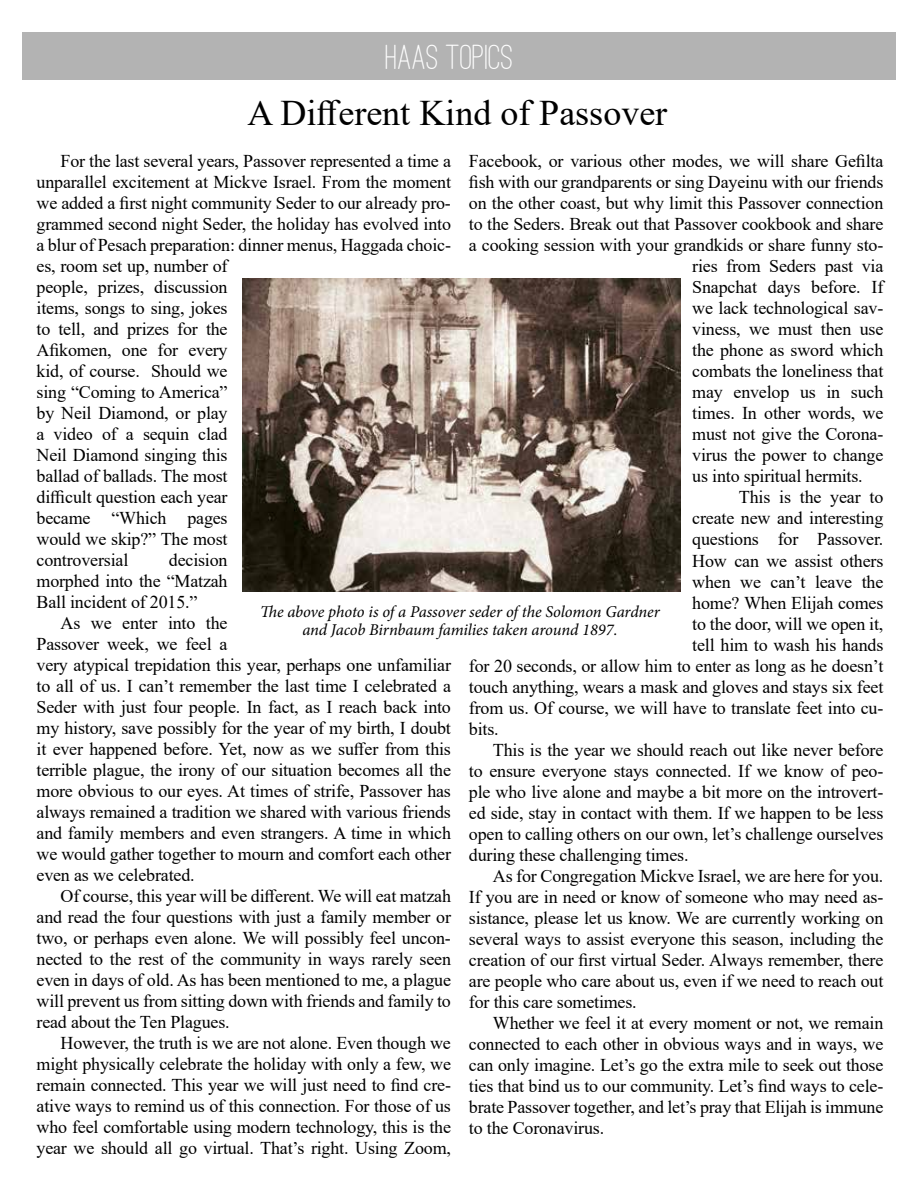
<style>
.page{position:relative;width:918px;height:1188px;background:#fff}
.page>*{position:absolute;margin:0;border:0;box-sizing:border-box;transform-origin:0 0}
.t1{font:36px "Times New Roman";color:#000}
.t2{font:500 36px "Ostrich Sans Rounded";color:#fff}
.t3{font:18px/21px "Times New Roman";letter-spacing:-.01em;color:#000;text-align:justify}
.t4{font:italic 16.5px/18px "Minion Pro";letter-spacing:-.01em;color:#000;text-align:center}
</style>
<div class="page">
<div style="left:22px;top:33px;width:874px;height:47px;background:#b3b3b3"></div>
<img style="left:243px;top:279px;width:437px;height:313px">
<h1 class="t2" style="left:386px;top:35px;width:130px">HAAS TOPICS</h1>
<h1 class="t1" style="left:248px;top:87px;width:421px">A Different Kind of Passover</h1>
<p class="t3" style="left:37px;top:150px;width:416px;text-align:left;text-indent:24px">For the last several years, Passover represented a time a unparallel excitement at Mickve Israel. From the moment we added a first night community Seder to our already pro&shy;grammed second night Seder, the holiday has evolved into a blur of Pesach preparation: dinner menus, Haggada choic&shy;es, room set up, number of<br>people, prizes, discussion<br>items, songs to sing, jokes<br>to tell, and prizes for the<br>Afikomen, one for every<br>kid, of course. Should we<br>sing “Coming to America”<br>by Neil Diamond, or play<br>a video of a sequin clad<br>Neil Diamond singing this<br>ballad of ballads. The most<br>difficult question each year<br>became “Which pages<br>would we skip?” The most<br>controversial</p>
<p class="t3" style="left:469px;top:150px;width:416px">Facebook, or various other modes, we will share Gefilta</p>
<p class="t3" style="left:469px;top:171px;width:416px">fish with our grandparents or sing Dayeinu with our friends</p>
<p class="t3" style="left:469px;top:192px;width:416px">on the other coast, but why limit this Passover connection</p>
<p class="t3" style="left:469px;top:213px;width:416px">to the Seders. Break out that Passover cookbook and share</p>
<p class="t3" style="left:469px;top:234px;width:416px">a cooking session with your grandkids or share funny sto-</p>
<p class="t3" style="left:692px;top:255px;width:193px">ries from Seders past via</p>
<p class="t3" style="left:692px;top:276px;width:193px">Snapchat days before. If</p>
<p class="t3" style="left:692px;top:297px;width:193px">we lack technological sav-</p>
<p class="t3" style="left:692px;top:318px;width:193px">viness, we must then use</p>
<p class="t3" style="left:692px;top:339px;width:193px">the phone as sword which</p>
<p class="t3" style="left:692px;top:360px;width:193px">combats the loneliness that</p>
<p class="t3" style="left:692px;top:381px;width:193px">may envelop us in such</p>
<p class="t3" style="left:692px;top:402px;width:193px">times. In other words, we</p>
<p class="t3" style="left:692px;top:423px;width:193px">must not give the Corona-</p>
<p class="t3" style="left:692px;top:444px;width:193px">virus the power to change</p>
<p class="t3" style="left:692px;top:465px;width:172px">us into spiritual hermits.</p>
<p class="t3" style="left:739px;top:486px;width:146px">This is the year to</p>
<p class="t3" style="left:692px;top:507px;width:193px">create new and interesting</p>
<p class="t3" style="left:692px;top:528px;width:193px">questions for Passover.</p>
<p class="t3" style="left:692px;top:549px;width:193px">How can we assist others</p>
<p class="t3" style="left:692px;top:570px;width:193px">when we can’t leave the</p>
<p class="t3" style="left:692px;top:591px;width:193px">home? When Elijah comes</p>
<p class="t3" style="left:692px;top:612px;width:193px">to the door, will we open it,</p>
<p class="t3" style="left:692px;top:633px;width:193px">tell him to wash his hands</p>
<p class="t3" style="left:469px;top:654px;width:416px">for 20 seconds, or allow him to enter as long as he doesn’t</p>
<p class="t3" style="left:469px;top:675px;width:416px">touch anything, wears a mask and gloves and stays six feet</p>
<p class="t3" style="left:469px;top:696px;width:416px">from us. Of course, we will have to translate feet into cu-</p>
<p class="t3" style="left:469px;top:717px;width:31px">bits.</p>
<p class="t3" style="left:493px;top:738px;width:392px">This is the year we should reach out like never before</p>
<p class="t3" style="left:469px;top:759px;width:416px">to ensure everyone stays connected. If we know of peo-</p>
<p class="t3" style="left:469px;top:780px;width:416px">ple who live alone and maybe a bit more on the introvert-</p>
<p class="t3" style="left:469px;top:801px;width:416px">ed side, stay in contact with them. If we happen to be less</p>
<p class="t3" style="left:469px;top:822px;width:416px">open to calling others on our own, let’s challenge ourselves</p>
<p class="t3" style="left:469px;top:843px;width:221px">during these challenging times.</p>
<p class="t3" style="left:493px;top:864px;width:392px">As for Congregation Mickve Israel, we are here for you.</p>
<p class="t3" style="left:469px;top:886px;width:416px">If you are in need or know of someone who may need as-</p>
<p class="t3" style="left:469px;top:907px;width:416px">sistance, please let us know. We are currently working on</p>
<p class="t3" style="left:469px;top:928px;width:416px">several ways to assist everyone this season, including the</p>
<p class="t3" style="left:469px;top:949px;width:416px">creation of our first virtual Seder. Always remember, there</p>
<p class="t3" style="left:469px;top:970px;width:416px">are people who care about us, even if we need to reach out</p>
<p class="t3" style="left:469px;top:991px;width:169px">for this care sometimes.</p>
<p class="t3" style="left:493px;top:1012px;width:392px">Whether we feel it at every moment or not, we remain</p>
<p class="t3" style="left:469px;top:1033px;width:416px">connected to each other in obvious ways and in ways, we</p>
<p class="t3" style="left:469px;top:1054px;width:416px">can only imagine. Let’s go the extra mile to seek out those</p>
<p class="t3" style="left:469px;top:1075px;width:416px">ties that bind us to our community. Let’s find ways to cele-</p>
<p class="t3" style="left:469px;top:1096px;width:416px">brate Passover together, and let’s pray that Elijah is immune</p>
<p class="t3" style="left:469px;top:1117px;width:137px">to the Coronavirus.</p>
<p class="t3" style="left:37px;top:549px;width:193px;text-indent:132px">decision morphed into the “Matzah Ball incident of 2015.”</p>
<p class="t3" style="left:37px;top:612px;width:416px;text-align:left;text-indent:24px">As we enter into the<br>Passover week, we feel a<br>very atypical trepidation this year, perhaps one unfamiliar to all of us. I can’t remember the last time I celebrated a Seder with just four people. In fact, as I reach back into my history, save possibly for the year of my birth, I doubt it ever happened before. Yet, now as we suffer from this terrible plague, the irony of our situation becomes all the more obvious to our eyes. At times of strife, Passover has always remained a tradition we shared with various friends and family members and even strangers. A time in which we would gather together to mourn and comfort each other even as we celebrated.</p>
<p class="t3" style="left:37px;top:885px;width:416px;text-indent:24px">Of course, this year will be different. We will eat matzah and read the four questions with just a family member or two, or perhaps even alone. We will possibly feel uncon&shy;nected to the rest of the community in ways rarely seen even in days of old. As has been mentioned to me, a plague will prevent us from sitting down with friends and family to read about the Ten Plagues.</p>
<p class="t3" style="left:37px;top:1032px;width:416px;text-indent:24px">However, the truth is we are not alone. Even though we might physically celebrate the holiday with only a few, we remain connected. This year we will just need to find cre&shy;ative ways to remind us of this connection. For those of us who feel comfortable using modern technology, this is the year we should all go virtual. That’s right. Using Zoom,</p>
<p class="t4" style="left:260px;top:602px;width:401px">The above photo is of a Passover seder of the Solomon Gardner and Jacob Birnbaum families taken around 1897.</p>
</div>
